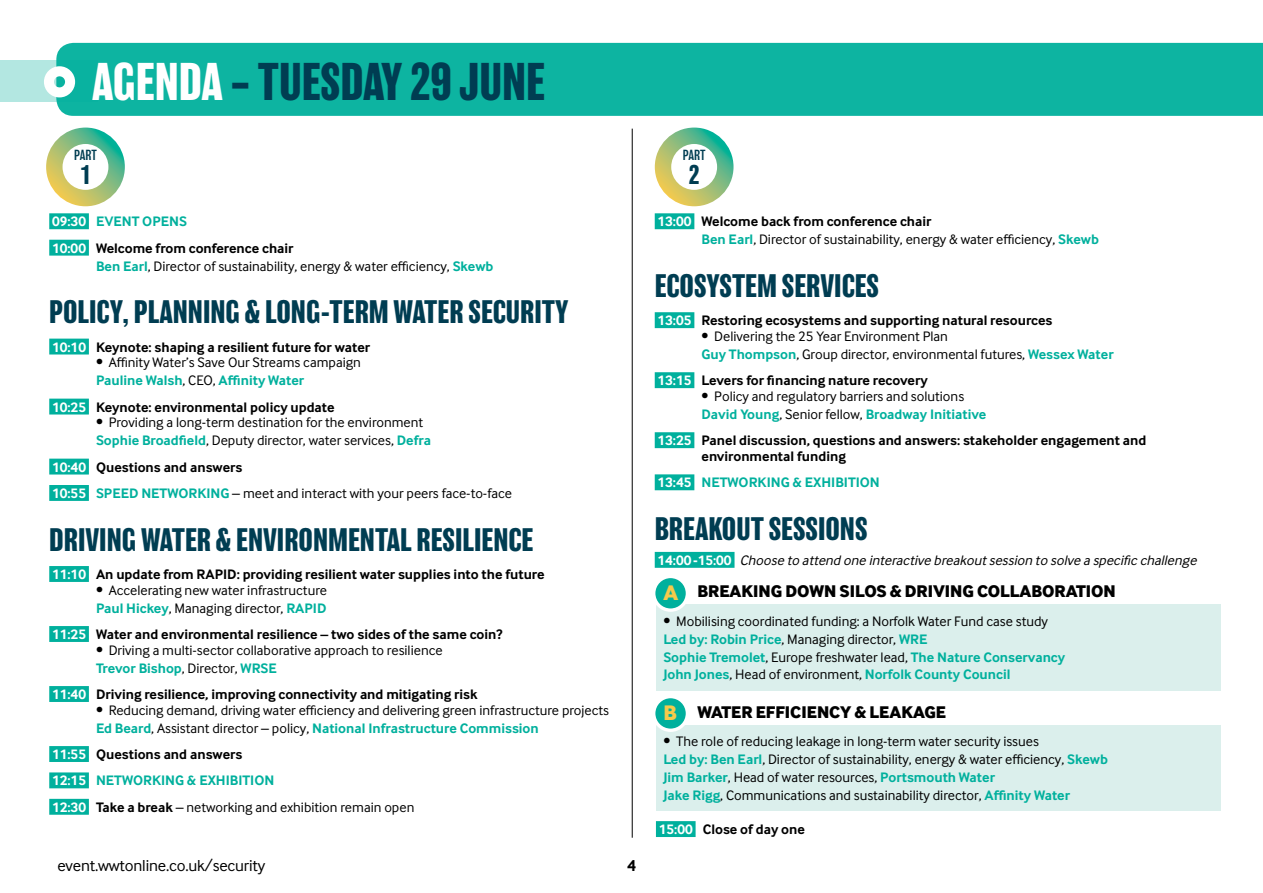
<style>
.page{position:relative;width:1263px;height:893px;background:#fff}
.page>*{position:absolute;margin:0;border:0;box-sizing:border-box;transform-origin:0 0}
.t1{font:700 48.9px "Balboa";color:#003d52}
.t2{font:700 30px "Balboa";color:#003d52}
.t3{font:700 24.9px "Balboa";color:#003d52}
.t4{font:800 21.9px "Inter Face Corp";color:#f5ca4b}
.t5{font:800 17.55px "Inter Face Corp";color:#000}
.t6{font:16.5px "Inter Face Corp";letter-spacing:-.01em;color:#000}
.t7{font:700 16.5px "Inter Face Corp";color:#000}
.t8{font:14.25px/17.9px "Inter Face Corp";color:#000}
.t9{font:700 14.25px/26.4px "Inter Face Corp";color:#000}
.t10{font:italic 14.25px "Inter Face Corp";color:#000}
.t11{font:700 14.25px "Inter Face Corp";color:#00b09d}
.t12{font:700 14.25px "Inter Face Corp";color:#fff}
.t13{font:300 13.5px "Balboa";color:#003d52}
.s1{color:#fff}
.s2{color:#00b09d}
.s3{font-weight:700;color:#00b09d}
.s4{font-weight:700;color:#fff}
.s5{font-weight:700}
.s6{font-weight:700;font-style:normal;color:#fff}
</style>
<div class="page">
<div style="left:49px;top:213px;width:40px;height:16px;background:#00b09d"></div>
<div style="left:49px;top:240px;width:40px;height:16px;background:#00b09d"></div>
<div style="left:49px;top:339px;width:40px;height:15px;background:#00b09d"></div>
<div style="left:49px;top:399px;width:40px;height:15px;background:#00b09d"></div>
<div style="left:49px;top:459px;width:40px;height:15px;background:#00b09d"></div>
<div style="left:49px;top:485px;width:40px;height:16px;background:#00b09d"></div>
<div style="left:49px;top:566px;width:40px;height:16px;background:#00b09d"></div>
<div style="left:49px;top:626px;width:40px;height:16px;background:#00b09d"></div>
<div style="left:49px;top:686px;width:40px;height:16px;background:#00b09d"></div>
<div style="left:49px;top:746px;width:40px;height:16px;background:#00b09d"></div>
<div style="left:49px;top:772px;width:40px;height:16px;background:#00b09d"></div>
<div style="left:49px;top:799px;width:40px;height:16px;background:#00b09d"></div>
<hr style="left:632px;top:129px;width:1px;height:709px;background:#000">
<div style="left:655px;top:213px;width:39px;height:16px;background:#00b09d"></div>
<div style="left:655px;top:312px;width:39px;height:16px;background:#00b09d"></div>
<div style="left:655px;top:372px;width:39px;height:16px;background:#00b09d"></div>
<div style="left:655px;top:432px;width:39px;height:16px;background:#00b09d"></div>
<div style="left:655px;top:474px;width:39px;height:16px;background:#00b09d"></div>
<div style="left:655px;top:552px;width:79px;height:16px;background:#00b09d"></div>
<div style="left:0;top:60px;width:98px;height:42px;background:#b3e7e1"></div>
<div style="left:56px;top:43px;width:1207px;height:73px;background:#0db4a1"></div>
<div style="left:44px;top:66px;width:31px;height:31px;border:10px solid #fff;border-radius:50%"></div>
<svg style="left:46px;top:128px;width:79px;height:78px"></svg>
<div style="left:63px;top:144px;width:45px;height:46px;background:#fff;border-radius:50%"></div>
<svg style="left:655px;top:128px;width:78px;height:78px"></svg>
<div style="left:671px;top:144px;width:46px;height:46px;background:#fff;border-radius:50%"></div>
<div style="left:656px;top:604px;width:564px;height:87px;background:#dbefec"></div>
<div style="left:656px;top:725px;width:564px;height:86px;background:#dbefec"></div>
<div style="left:654px;top:576px;width:33px;height:34px;background:#00b09d;border-radius:50%"></div>
<div style="left:652px;top:575px;width:37px;height:37px;border:3px solid #fff;border-radius:50%"></div>
<div style="left:654px;top:697px;width:33px;height:33px;background:#00b09d;border-radius:50%"></div>
<div style="left:652px;top:695px;width:37px;height:37px;border:3px solid #fff;border-radius:50%"></div>
<div style="left:656px;top:821px;width:40px;height:16px;background:#00b09d"></div>
<h1 class="t1" style="left:92px;top:54px;width:454px"><span class="s1">AGENDA</span> – TUESDAY 29 JUN E</h1>
<p class="t13" style="left:74px;top:148px;width:24px">PART</p>
<h3 class="t3" style="left:80px;top:161px;width:12px">1</h3>
<p class="t9" style="left:52px;top:208px;width:243px;text-indent:90px"><span class="s2">opens<br></span><span class="s1">10:00</span> Welcome from conference chair</p>
<p class="t8" style="left:96px;top:257px;width:399px"><span class="s3">Ben Earl</span>, Director of sustainability, energy &amp; water efficiency, <span class="s3">Skewb</span></p>
<h2 class="t2" style="left:49px;top:295px;width:14px">POLICY</h2>
<h2 class="t2" style="left:122px;top:295px;width:65px">, PLANNING</h2>
<h2 class="t2" style="left:245px;top:295px;width:35px">&amp; LONG</h2>
<h2 class="t2" style="left:321px;top:295px;width:249px">-TERM WATER SECURITY</h2>
<p class="t9" style="left:52px;top:334px;width:319px"><span class="s1">10:10</span> Keynote: shaping a resilient future for water</p>
<p class="t8" style="left:96px;top:354px;width:266px">• Affinity Water’s Save Our Streams campaign<br><span class="s3">Pauline Walsh</span>, CEO, <span class="s3">Affinity Water</span></p>
<p class="t9" style="left:52px;top:394px;width:284px"><span class="s1">10:25</span> Keynote: environmental policy update</p>
<p class="t8" style="left:96px;top:414px;width:336px">• Providing a long-term destination for the environment<br><span class="s3">Sophie Broadfield</span>, Deputy director, water services, <span class="s3">Defra</span></p>
<p class="t8" style="left:52px;top:454px;width:461px;line-height:26.4px"><span class="s4">10:40</span> <span class="s5">Questions and answers<br></span><span class="s4">10:55</span> <span class="s3">SPEED NETWORKING</span> – meet and interact with your peers face-to-face</p>
<h2 class="t2" style="left:49px;top:522px;width:41px">DRIVING</h2>
<h2 class="t2" style="left:141px;top:522px;width:394px">WATER &amp; ENVIRONMENTAL RESILIENCE</h2>
<p class="t9" style="left:52px;top:561px;width:494px"><span class="s1">11:10</span> An update from RAPID: providing resilient water supplies into the future</p>
<p class="t8" style="left:96px;top:581px;width:232px">• Accelerating new water infrastructure<br><span class="s3">Paul Hickey</span>, Managing director, <span class="s3">RAPID</span></p>
<p class="t9" style="left:52px;top:621px;width:452px"><span class="s1">11:25</span> Water and environmental resilience – two sides of the same coin?</p>
<p class="t8" style="left:96px;top:641px;width:348px">• Driving a multi-sector collaborative approach to resilience<br><span class="s3">Trevor Bishop</span>, Director, <span class="s3">WRSE</span></p>
<p class="t9" style="left:52px;top:681px;width:427px"><span class="s1">11:40</span> Driving resilience, improving connectivity and mitigating risk</p>
<p class="t8" style="left:96px;top:701px;width:515px">• Reducing demand, driving water efficiency and delivering green infrastructure projects<br><span class="s3">Ed Beard</span>, Assistant director – policy, <span class="s3">National Infrastructure Commission</span></p>
<p class="t8" style="left:52px;top:741px;width:364px;line-height:26.4px"><span class="s4">11:55</span> <span class="s5">Questions and answers<br></span><span class="s4">12:15</span> <span class="s3">NETWORKING &amp; EXHIBITION<br></span><span class="s4">12:30</span> <span class="s5">Take a break</span> – networking and exhibition remain open</p>
<p class="t12" style="left:52px;top:213px;width:71px">09:30 <span class="s2">Event</span></p>
<p class="t6" style="left:57px;top:856px;width:209px">event.wwtonline.co.uk/security</p>
<p class="t7" style="left:627px;top:856px;width:10px">4</p>
<p class="t13" style="left:683px;top:148px;width:24px">PART</p>
<h3 class="t3" style="left:689px;top:161px;width:12px">2</h3>
<p class="t8" style="left:701px;top:213px;width:399px;text-indent:-44px"><span class="s4">13:00</span> <span class="s5">Welcome back from conference chair<br></span><span class="s3">Ben Earl</span>, Director of sustainability, energy &amp; water efficiency, <span class="s3">Skewb</span></p>
<h2 class="t2" style="left:655px;top:268px;width:26px">ECOSYS</h2>
<h2 class="t2" style="left:732px;top:268px;width:147px">TEM SERVICES</h2>
<p class="t9" style="left:658px;top:307px;width:396px"><span class="s1">13:05</span> Restoring ecosystems and supporting natural resources</p>
<p class="t8" style="left:701px;top:327px;width:414px">• Delivering the 25 Year Environment Plan<br><span class="s3">Guy Thompson</span>, Group director, environmental futures, <span class="s3">Wessex Water</span></p>
<p class="t9" style="left:658px;top:367px;width:272px"><span class="s1">13:15</span> Levers for financing nature recovery</p>
<p class="t8" style="left:701px;top:387px;width:286px">• Policy and regulatory barriers and solutions<br><span class="s3">David Young</span>, Senior fellow, <span class="s3">Broadway Initiative</span></p>
<p class="t9" style="left:701px;top:433px;width:446px;line-height:15.8px;text-indent:-44px"><span class="s1">13:25</span> Panel discussion, questions and answers: stakeholder engagement and environmental funding</p>
<p class="t11" style="left:658px;top:474px;width:224px"><span class="s1">13:45</span> NETWORKING &amp; EXHIBITION</p>
<h2 class="t2" style="left:655px;top:512px;width:152px">BREAKOUT SESSIONS</h2>
<p class="t10" style="left:658px;top:552px;width:544px"><span class="s6">1 4 : 0 0 - 1 5 : 0 0</span> Choose to attend one interactive breakoutsession to solve a specific challenge</p>
<h3 class="t4" style="left:663px;top:579px;width:16px">A</h3>
<p class="t5" style="left:697px;top:581px;width:420px">BREAKING DOWN SILOS &amp; DRIVING COLLABORATION</p>
<p class="t8" style="left:663px;top:612px;width:403px">• Mobilising coordinated funding: a Norfolk Water Fund case study <span class="s3">Led by: Robin Price</span>, Managing director, <span class="s3">WRE<br>Sophie Tremolet</span>, Europe freshwater lead, <span class="s3">The Nature Conservancy John Jones</span>, Head of environment, <span class="s3">Norfolk County Council</span></p>
<p class="t5" style="left:697px;top:701px;width:250px">WATER EFFICIENCY &amp; LEAKAGE</p>
<p class="t8" style="left:663px;top:732px;width:446px">• The role of reducing leakage in long-term water security issues<br><span class="s3">Led by: Ben Earl</span>, Director of sustainability, energy &amp; water efficiency, <span class="s3">Skewb Jim Barker</span>, Head of water resources, <span class="s3">Portsmouth Water<br>Jake Rigg</span>, Communications and sustainability director, <span class="s3">Affinity Water</span></p>
<h3 class="t4" style="left:663px;top:699px;width:15px">B</h3>
<p class="t9" style="left:659px;top:816px;width:148px"><span class="s1">15:00</span> Close of day one</p>
</div>
